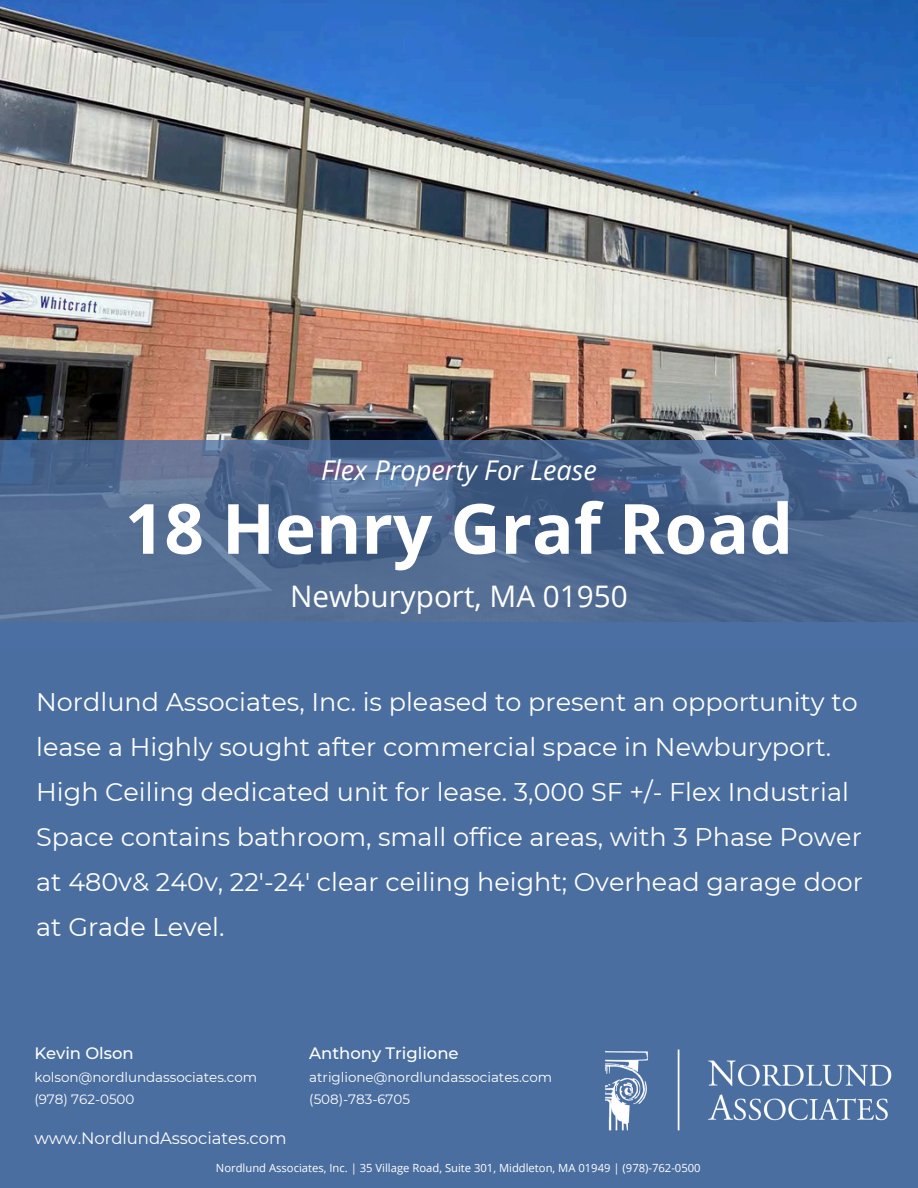
<style>
.page{position:relative;width:918px;height:1188px;background:#fff}
.page>*{position:absolute;margin:0;border:0;box-sizing:border-box;transform-origin:0 0}
.t1{font:700 69.3px "Open Sans";color:#fff}
.t2{font:29.7px "Open Sans";color:#fff}
.t3{font:italic 27.3px "Open Sans";color:#fff}
.t4{font:25.5px/45px "Montserrat";color:#fff}
.t5{font:16.5px "Montserrat";letter-spacing:-.005em;color:#fff}
.t6{font:500 16.5px "Montserrat";letter-spacing:-.005em;color:#fff}
.t7{font:13.5px/21.3px "Montserrat";letter-spacing:-.005em;color:#fff}
.t8{font:11.25px "Open Sans";color:#fff}
</style>
<div class="page">
<img style="left:0;top:0;width:918px;height:1188px">
<svg style="left:0;top:441px;width:918px;height:208px;background:#4e6992"></svg>
<h4 class="t3" style="left:321px;top:450px;width:277px">Flex Property For Lease</h4>
<h4 class="t1" style="left:125px;top:480px;width:670px">18 Henry Graf Road</h4>
<h4 class="t2" style="left:290px;top:575px;width:339px">Newburyport, MA 01950</h4>
<h1 class="t4" style="left:36px;top:680px;width:828px">Nordlund Associates, Inc. is pleased to present an opportunity to lease a Highly sought after commercial space in Newburyport.<br>High Ceiling dedicated unit for lease. 3,000 SF +/- Flex Industrial Space contains bathroom, small office areas, with 3 Phase Power at 480v&amp; 240v, 22'-24' clear ceiling height; Overhead garage door at Grade Level.</h1>
<h2 class="t6" style="left:34px;top:1043px;width:101px">Kevin Olson</h2>
<h4 class="t7" style="left:34px;top:1067px;width:224px">kolson@nordlundassociates.com (978) 762-0500</h4>
<h2 class="t5" style="left:34px;top:1128px;width:254px">www.NordlundAssociates.com</h2>
<p class="t6" style="left:309px;top:1043px;width:151px">Anthony Triglione</p>
<p class="t7" style="left:309px;top:1067px;width:244px">atriglione@nordlundassociates.com (508)-783-6705</p>
<h3 class="t8" style="left:216px;top:1160px;width:486px">Nordlund Associates, Inc. | 35 Village Road, Suite 301, Middleton, MA 01949 | (978)-762-0500</h3>
<p class="t8" style="left:208px;top:1160px;width:504px">Nordlund Associates, Inc. | 199 Rosewood Drive, Suite 150, Danvers, MA 01923 | (978)-762-0500</p>
</div>
